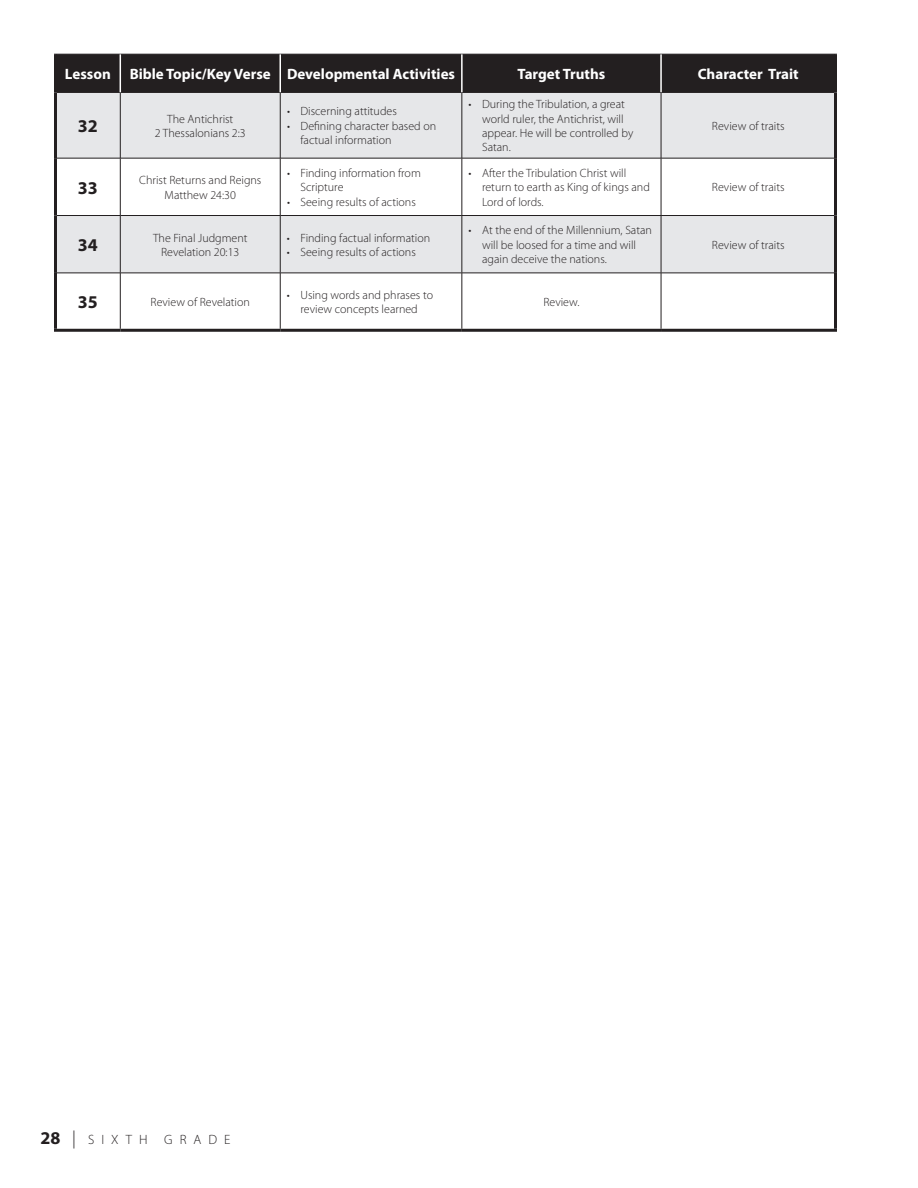
<style>
.page{position:relative;width:918px;height:1188px;background:#fff}
.page>*{position:absolute;margin:0;border:0;box-sizing:border-box;transform-origin:0 0}
.t1{font:700 18px "Myriad Pro";color:#231f20}
.t2{font:700 15px "Myriad Pro";color:#fff}
.t3{font:300 13.5px "Myriad Pro";letter-spacing:.52em;color:#231f20}
.t4{font:300 12px/14.4px "Myriad Pro";color:#231f20}
.s1{font-weight:700;font-size:18px}
.s2{font-size:18px}
</style>
<div class="page">
<div style="left:57px;top:55px;width:777px;height:37px;background:#231f20"></div>
<svg style="left:57px;top:93px;width:777px;height:180px;fill:#e6e7e9"></svg>
<hr style="left:54px;top:54px;width:66px;height:1px;background:#231f20">
<hr style="left:120px;top:54px;width:160px;height:1px;background:#231f20">
<hr style="left:280px;top:54px;width:182px;height:1px;background:#231f20">
<hr style="left:462px;top:54px;width:199px;height:1px;background:#231f20">
<hr style="left:661px;top:54px;width:176px;height:1px;background:#231f20">
<hr style="left:57px;top:92px;width:63px;height:1px;background:#231f20">
<hr style="left:120px;top:92px;width:160px;height:1px;background:#231f20">
<hr style="left:120px;top:93px;width:1px;height:65px;background:#231f20">
<hr style="left:280px;top:92px;width:182px;height:1px;background:#231f20">
<hr style="left:280px;top:93px;width:1px;height:65px;background:#231f20">
<hr style="left:462px;top:92px;width:199px;height:1px;background:#231f20">
<hr style="left:462px;top:93px;width:1px;height:65px;background:#231f20">
<hr style="left:661px;top:92px;width:173px;height:1px;background:#231f20">
<hr style="left:661px;top:93px;width:1px;height:65px;background:#231f20">
<hr style="left:57px;top:158px;width:63px;height:1px;background:#231f20">
<hr style="left:120px;top:158px;width:160px;height:1px;background:#231f20">
<hr style="left:120px;top:158px;width:1px;height:57px;background:#231f20">
<hr style="left:280px;top:158px;width:182px;height:1px;background:#231f20">
<hr style="left:280px;top:158px;width:1px;height:57px;background:#231f20">
<hr style="left:462px;top:158px;width:199px;height:1px;background:#231f20">
<hr style="left:462px;top:158px;width:1px;height:57px;background:#231f20">
<hr style="left:661px;top:158px;width:173px;height:1px;background:#231f20">
<hr style="left:661px;top:158px;width:1px;height:57px;background:#231f20">
<hr style="left:57px;top:215px;width:63px;height:1px;background:#231f20">
<hr style="left:120px;top:215px;width:160px;height:1px;background:#231f20">
<hr style="left:120px;top:216px;width:1px;height:57px;background:#231f20">
<hr style="left:280px;top:215px;width:182px;height:1px;background:#231f20">
<hr style="left:280px;top:216px;width:1px;height:57px;background:#231f20">
<hr style="left:462px;top:215px;width:199px;height:1px;background:#231f20">
<hr style="left:462px;top:216px;width:1px;height:57px;background:#231f20">
<hr style="left:661px;top:215px;width:173px;height:1px;background:#231f20">
<hr style="left:661px;top:216px;width:1px;height:57px;background:#231f20">
<hr style="left:57px;top:273px;width:63px;height:1px;background:#231f20">
<hr style="left:120px;top:273px;width:160px;height:1px;background:#231f20">
<hr style="left:120px;top:273px;width:1px;height:56px;background:#231f20">
<hr style="left:280px;top:273px;width:182px;height:1px;background:#231f20">
<hr style="left:280px;top:273px;width:1px;height:56px;background:#231f20">
<hr style="left:462px;top:273px;width:199px;height:1px;background:#231f20">
<hr style="left:462px;top:273px;width:1px;height:56px;background:#231f20">
<hr style="left:661px;top:273px;width:173px;height:1px;background:#231f20">
<hr style="left:661px;top:273px;width:1px;height:56px;background:#231f20">
<hr style="left:54px;top:54px;width:3px;height:38px;background:#231f20">
<hr style="left:834px;top:54px;width:3px;height:38px;background:#231f20">
<hr style="left:54px;top:92px;width:3px;height:66px;background:#231f20">
<hr style="left:834px;top:92px;width:3px;height:66px;background:#231f20">
<hr style="left:54px;top:158px;width:3px;height:58px;background:#231f20">
<hr style="left:834px;top:158px;width:3px;height:58px;background:#231f20">
<hr style="left:54px;top:216px;width:3px;height:57px;background:#231f20">
<hr style="left:834px;top:216px;width:3px;height:57px;background:#231f20">
<hr style="left:54px;top:273px;width:3px;height:56px;background:#231f20">
<hr style="left:834px;top:273px;width:3px;height:56px;background:#231f20">
<hr style="left:54px;top:329px;width:66px;height:3px;background:#231f20">
<hr style="left:120px;top:329px;width:160px;height:3px;background:#231f20">
<hr style="left:280px;top:329px;width:182px;height:3px;background:#231f20">
<hr style="left:462px;top:329px;width:199px;height:3px;background:#231f20">
<hr style="left:661px;top:329px;width:176px;height:3px;background:#231f20">
<hr style="left:660px;top:54px;width:2px;height:38px;background:#fff">
<hr style="left:120px;top:54px;width:1px;height:38px;background:#fff">
<hr style="left:279px;top:54px;width:2px;height:38px;background:#fff">
<hr style="left:461px;top:54px;width:2px;height:38px;background:#fff">
<p class="t2" style="left:65px;top:64px;width:47px">Lesson</p>
<p class="t2" style="left:130px;top:64px;width:327px">Bible Topic/Key Verse Developmental Activities</p>
<p class="t2" style="left:517px;top:64px;width:89px">Target Truths</p>
<p class="t2" style="left:698px;top:64px;width:103px">Character Trait</p>
<h1 class="t1" style="left:78px;top:114px;width:21px">32</h1>
<p class="t4" style="left:155px;top:111px;width:92px;text-align:center">The Antichrist<br>2 Thessalonians 2:3</p>
<p class="t4" style="left:482px;top:97px;width:153px;text-indent:-13px">• During the Tribulation, a great world ruler, the Antichrist, will appear. He will be controlled by<br>Satan.</p>
<p class="t4" style="left:287px;top:104px;width:111px">• Discerning attitudes</p>
<p class="t4" style="left:301px;top:118px;width:137px;text-indent:-14px">• Defining character based on factual information</p>
<p class="t4" style="left:712px;top:118px;width:74px">Review of traits</p>
<h1 class="t1" style="left:78px;top:176px;width:21px">33</h1>
<p class="t4" style="left:139px;top:173px;width:124px;text-align:center">Christ Returns and Reigns<br>Matthew 24:30</p>
<p class="t4" style="left:301px;top:166px;width:122px;text-indent:-14px">• Finding information from<br>Scripture</p>
<p class="t4" style="left:287px;top:194px;width:130px">• Seeing results of actions</p>
<h1 class="t1" style="left:78px;top:233px;width:21px">34</h1>
<p class="t4" style="left:153px;top:230px;width:96px;text-align:center">The Final Judgment<br>Revelation 20:13</p>
<p class="t4" style="left:287px;top:230px;width:145px">• Finding factual information</p>
<p class="t4" style="left:287px;top:245px;width:130px">• Seeing results of actions</p>
<p class="t4" style="left:482px;top:166px;width:169px;text-indent:-13px">• After the Tribulation Christ will return to earth as King of kings and<br>Lord of lords.</p>
<p class="t4" style="left:482px;top:223px;width:171px;text-indent:-14px">• At the end of the Millennium, Satan will be loosed for a time and will again deceive the nations.</p>
<h1 class="t1" style="left:78px;top:291px;width:21px">35</h1>
<p class="t4" style="left:151px;top:295px;width:101px">Review of Revelation</p>
<p class="t4" style="left:287px;top:288px;width:148px;text-align:center">• Using words and phrases to review concepts learned</p>
<p class="t4" style="left:543px;top:295px;width:38px">Review.</p>
<p class="t4" style="left:712px;top:180px;width:74px">Review of traits</p>
<p class="t4" style="left:712px;top:237px;width:74px">Review of traits</p>
<p class="t3" style="left:40px;top:1131px;width:106px"><span class="s1">28</span> <span class="s2">|</span> Si xth</p>
<p class="t3" style="left:164px;top:1131px;width:66px">Gra de</p>
</div>
